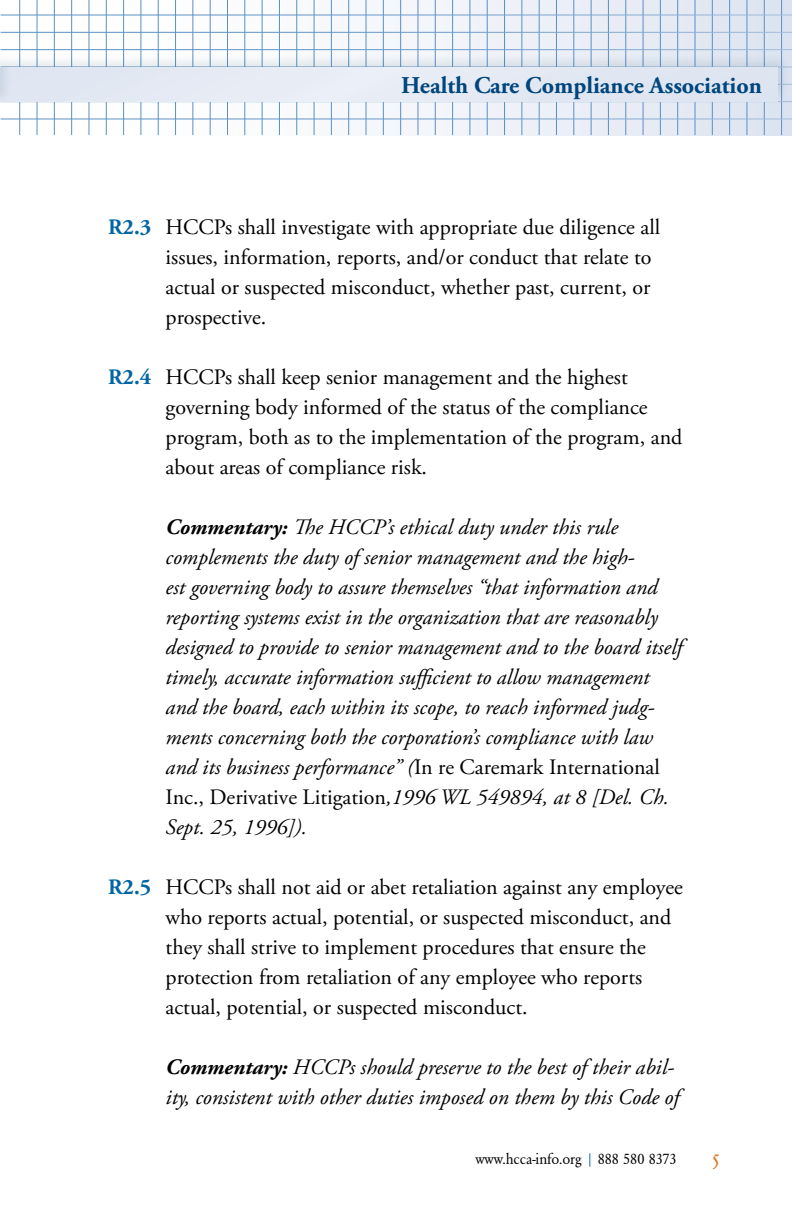
<style>
.page{position:relative;width:792px;height:1224px;background:#fff}
.page>*{position:absolute;margin:0;border:0;box-sizing:border-box;transform-origin:0 0}
.t1{font:700 24px "Adobe Garamond Pro";color:#00457c}
.t2{font:italic 22px/30px "Adobe Garamond Pro";color:#000}
.t3{font:22px/30px "Adobe Garamond Pro";color:#000}
.t4{font:22px "Garamond Original Caps Regular";color:#d77d2a}
.t5{font:condensed 16px "Garamond Std";letter-spacing:-.005em;color:#000}
.s1{font-weight:700;color:#0065a4}
.s2{font-weight:700}
.s3{font-style:normal}
.s4{color:#0065a4}
</style>
<div class="page">
<svg style="left:0;top:0;width:792px;height:135px"></svg>
<hr style="left:19px;top:0;width:1px;height:135px;background:#5a90c2">
<hr style="left:37px;top:0;width:1px;height:135px;background:#5a90c2">
<hr style="left:54px;top:0;width:1px;height:135px;background:#5a90c2">
<hr style="left:71px;top:0;width:1px;height:135px;background:#5a90c2">
<hr style="left:88px;top:0;width:1px;height:135px;background:#5a90c2">
<hr style="left:106px;top:0;width:1px;height:135px;background:#5a90c2">
<hr style="left:123px;top:0;width:1px;height:135px;background:#5a90c2">
<hr style="left:140px;top:0;width:1px;height:135px;background:#5a90c2">
<hr style="left:158px;top:0;width:1px;height:135px;background:#5a90c2">
<hr style="left:175px;top:0;width:1px;height:135px;background:#5a90c2">
<hr style="left:192px;top:0;width:1px;height:135px;background:#5a90c2">
<hr style="left:210px;top:0;width:1px;height:135px;background:#5a90c2">
<hr style="left:227px;top:0;width:1px;height:135px;background:#5a90c2">
<hr style="left:244px;top:0;width:1px;height:135px;background:#5a90c2">
<hr style="left:262px;top:0;width:1px;height:135px;background:#5a90c2">
<hr style="left:279px;top:0;width:1px;height:135px;background:#5a90c2">
<hr style="left:296px;top:0;width:1px;height:135px;background:#5a90c2">
<hr style="left:314px;top:0;width:1px;height:135px;background:#5a90c2">
<hr style="left:331px;top:0;width:1px;height:135px;background:#5a90c2">
<hr style="left:348px;top:0;width:1px;height:135px;background:#5a90c2">
<hr style="left:366px;top:0;width:1px;height:135px;background:#5a90c2">
<hr style="left:383px;top:0;width:1px;height:135px;background:#5a90c2">
<hr style="left:400px;top:0;width:1px;height:135px;background:#5a90c2">
<hr style="left:417px;top:0;width:1px;height:135px;background:#5a90c2">
<hr style="left:435px;top:0;width:1px;height:135px;background:#5a90c2">
<hr style="left:452px;top:0;width:1px;height:135px;background:#5a90c2">
<hr style="left:469px;top:0;width:1px;height:135px;background:#5a90c2">
<hr style="left:487px;top:0;width:1px;height:135px;background:#5a90c2">
<hr style="left:504px;top:0;width:1px;height:135px;background:#5a90c2">
<hr style="left:521px;top:0;width:1px;height:135px;background:#5a90c2">
<hr style="left:539px;top:0;width:1px;height:135px;background:#5a90c2">
<hr style="left:556px;top:0;width:1px;height:135px;background:#5a90c2">
<hr style="left:573px;top:0;width:1px;height:135px;background:#5a90c2">
<hr style="left:591px;top:0;width:1px;height:135px;background:#5a90c2">
<hr style="left:608px;top:0;width:1px;height:135px;background:#5a90c2">
<hr style="left:625px;top:0;width:1px;height:135px;background:#5a90c2">
<hr style="left:643px;top:0;width:1px;height:135px;background:#5a90c2">
<hr style="left:660px;top:0;width:1px;height:135px;background:#5a90c2">
<hr style="left:677px;top:0;width:1px;height:135px;background:#5a90c2">
<hr style="left:695px;top:0;width:1px;height:135px;background:#5a90c2">
<hr style="left:712px;top:0;width:1px;height:135px;background:#5a90c2">
<hr style="left:729px;top:0;width:1px;height:135px;background:#5a90c2">
<hr style="left:746px;top:0;width:1px;height:135px;background:#5a90c2">
<hr style="left:764px;top:0;width:1px;height:135px;background:#5a90c2">
<hr style="left:781px;top:0;width:1px;height:135px;background:#5a90c2">
<hr style="left:1px;top:15px;width:791px;height:1px;background:#fff">
<hr style="left:1px;top:32px;width:791px;height:1px;background:#fff">
<hr style="left:1px;top:49px;width:791px;height:1px;background:#fff">
<hr style="left:1px;top:118px;width:791px;height:1px;background:#fff">
<div style="left:0;top:54px;width:792px;height:57px;background:#0a394a;opacity:.1"></div>
<div style="left:0;top:68px;width:778px;height:33px;background:#e4e9f4"></div>
<div style="left:0;top:54px;width:19px;height:57px;background:#0a394a;opacity:.1"></div>
<p class="t1" style="left:401px;top:72px;width:362px">Health Care Compliance Association</p>
<p class="t3" style="left:166px;top:213px;width:496px;text-indent:-58px"><span class="s1">R2.3</span> HCCPs shall investigate with appropriate due diligence all issues, information, reports, and/or conduct that relate to actual or suspected misconduct, whether past, current, or prospective.</p>
<p class="t3" style="left:166px;top:363px;width:518px;text-indent:-58px"><span class="s1">R2.4</span> HCCPs shall keep senior management and the highest governing body informed of the status of the compliance program, both as to the implementation of the program, and about areas of compliance risk.</p>
<p class="t2" style="left:166px;top:513px;width:518px"><span class="s2">Commentary:</span> The HCCP’s ethical duty under this rule complements the duty of senior management and the high-<br>est governing body to assure themselves “that information and reporting systems exist in the organization that are reasonably designed to provide to senior management and to the board itself timely, accurate information sufficient to allow management and the board, each within its scope, to reach informed judg&shy;ments concerning both the corporation’s compliance with law and its business performance” (<span class="s3">In re Caremark International Inc., Derivative Litigation</span>,1996 WL 549894, at 8 [Del. Ch.<br>Sept. 25, 1996]).</p>
<p class="t3" style="left:166px;top:873px;width:519px;text-indent:-58px"><span class="s1">R2.5</span> HCCPs shall not aid or abet retaliation against any employee who reports actual, potential, or suspected misconduct, and they shall strive to implement procedures that ensure the protection from retaliation of any employee who reports actual, potential, or suspected misconduct.</p>
<p class="t2" style="left:166px;top:1053px;width:515px"><span class="s2">Commentary:</span> HCCPs should preserve to the best of their abil&shy;ity, consistent with other duties imposed on them by this Code of</p>
<p class="t5" style="left:475px;top:1149px;width:203px">www.hcca-info.org <span class="s4">|</span> 888 580 8373</p>
<p class="t4" style="left:712px;top:1144px;width:9px">5</p>
</div>
